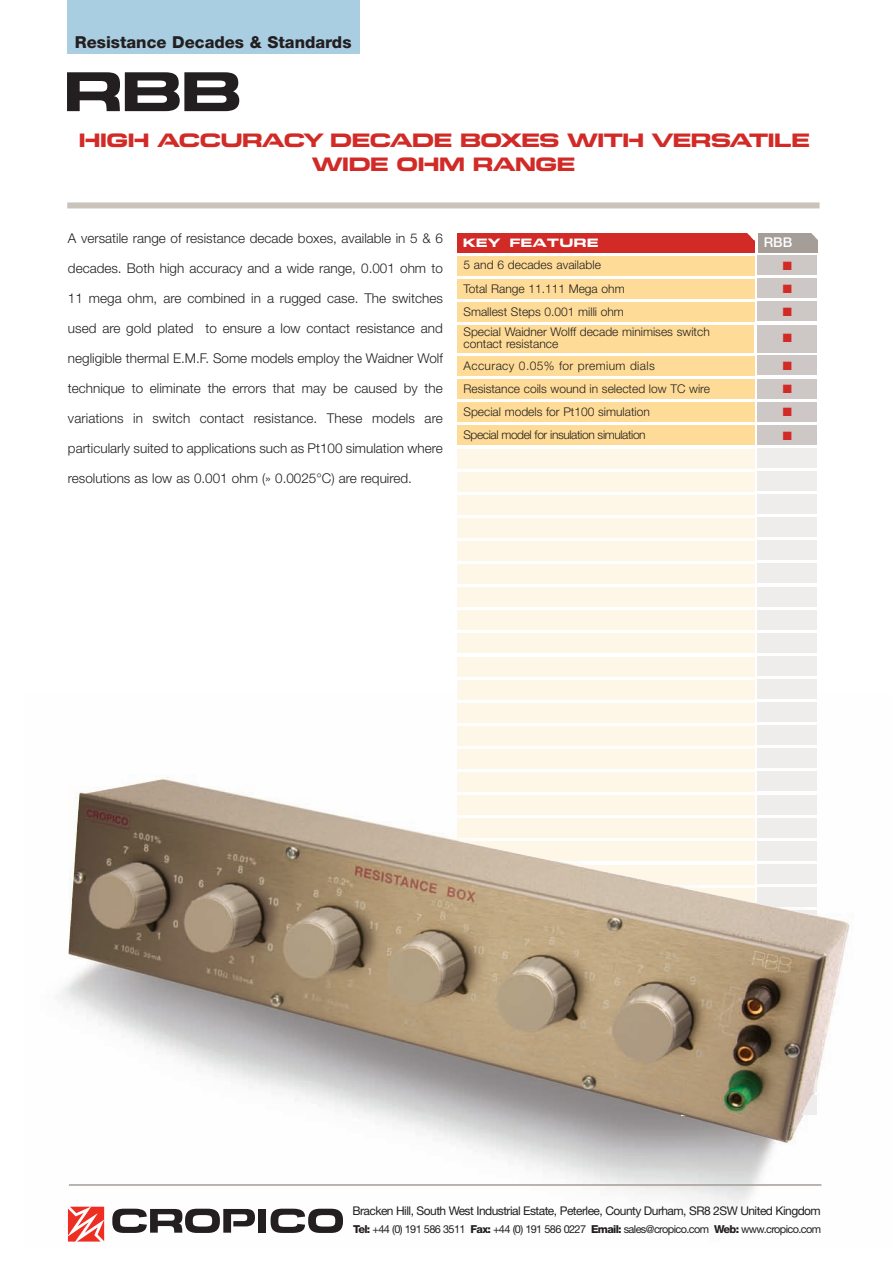
<style>
.page{position:relative;width:893px;height:1263px;background:#fff}
.page>*{position:absolute;margin:0;border:0;box-sizing:border-box;transform-origin:0 0}
.t1{font:55.5px "Seaward";color:#231f20}
.t2{font:19.2px/24px "Seaward";letter-spacing:-.055em;color:#d12a27;text-align:center}
.t3{font:800 16.5px "Helvetica Neue";color:#231f20}
.t4{font:300 13.5px "Helvetica Neue";color:#231f20}
.t5{font:500 13.5px "Helvetica Neue";color:#fff}
.t6{font:300 12px/12px "Helvetica Neue";color:#231f20}
.t7{font:12px "Helvetica Neue";letter-spacing:-.045em;color:#231f20}
.t8{font:300 12px "Helvetica Neue";letter-spacing:-.035em;color:#231f20}
.t9{font:300 12px "Helvetica Neue";letter-spacing:.035em;color:#231f20}
.t10{font:12px "Seaward";color:#fff}
.t11{font:12px "Zapf Dingbats";color:#d12a27}
.t12{font:10.95px "Helvetica Neue";letter-spacing:-.055em;color:#231f20}
.s1{font-weight:800}
</style>
<div class="page">
<img style="left:61px;top:695px;width:790px;height:547px">
<div style="left:67px;top:202px;width:753px;height:6px;background:#c9c3ba"></div>
<div style="left:67px;top:0;width:293px;height:54px;background:#a9cee2"></div>
<div style="left:457px;top:233px;width:297px;height:19px;background:#d12a27"></div>
<svg style="left:747px;top:233px;width:7px;height:7px"></svg>
<div style="left:758px;top:233px;width:59px;height:19px;background:#a59d98"></div>
<svg style="left:811px;top:233px;width:7px;height:7px"></svg>
<div style="left:457px;top:256px;width:297px;height:19px;background:#fedb96"></div>
<div style="left:758px;top:255px;width:59px;height:20px;background:#cdc8c5"></div>
<div style="left:457px;top:279px;width:297px;height:19px;background:#fedb96"></div>
<div style="left:758px;top:279px;width:59px;height:19px;background:#cdc8c5"></div>
<div style="left:457px;top:302px;width:297px;height:20px;background:#fedb96"></div>
<div style="left:758px;top:302px;width:59px;height:19px;background:#cdc8c5"></div>
<div style="left:457px;top:356px;width:297px;height:20px;background:#fedb96"></div>
<div style="left:758px;top:356px;width:59px;height:19px;background:#cdc8c5"></div>
<div style="left:457px;top:379px;width:297px;height:20px;background:#fedb96"></div>
<div style="left:758px;top:379px;width:59px;height:19px;background:#cdc8c5"></div>
<div style="left:457px;top:403px;width:297px;height:19px;background:#fedb96"></div>
<div style="left:758px;top:402px;width:59px;height:19px;background:#cdc8c5"></div>
<div style="left:457px;top:449px;width:297px;height:19px;background:#fef7e8"></div>
<div style="left:758px;top:448px;width:59px;height:19px;background:#eeedec"></div>
<div style="left:457px;top:325px;width:297px;height:28px;background:#fedb96"></div>
<div style="left:758px;top:325px;width:59px;height:28px;background:#cdc8c5"></div>
<div style="left:457px;top:426px;width:297px;height:19px;background:#fedb96"></div>
<div style="left:758px;top:425px;width:59px;height:19px;background:#cdc8c5"></div>
<div style="left:457px;top:472px;width:297px;height:19px;background:#fef7e8"></div>
<div style="left:758px;top:471px;width:59px;height:19px;background:#eeedec"></div>
<div style="left:457px;top:495px;width:297px;height:19px;background:#fef7e8"></div>
<div style="left:758px;top:494px;width:59px;height:20px;background:#eeedec"></div>
<div style="left:457px;top:518px;width:297px;height:19px;background:#fef7e8"></div>
<div style="left:758px;top:518px;width:59px;height:19px;background:#eeedec"></div>
<div style="left:457px;top:541px;width:297px;height:20px;background:#fef7e8"></div>
<div style="left:758px;top:541px;width:59px;height:19px;background:#eeedec"></div>
<div style="left:457px;top:564px;width:297px;height:20px;background:#fef7e8"></div>
<div style="left:758px;top:564px;width:59px;height:19px;background:#eeedec"></div>
<div style="left:457px;top:587px;width:297px;height:20px;background:#fef7e8"></div>
<div style="left:758px;top:587px;width:59px;height:19px;background:#eeedec"></div>
<div style="left:457px;top:611px;width:297px;height:19px;background:#fef7e8"></div>
<div style="left:758px;top:610px;width:59px;height:19px;background:#eeedec"></div>
<div style="left:457px;top:634px;width:297px;height:19px;background:#fef7e8"></div>
<div style="left:758px;top:633px;width:59px;height:19px;background:#eeedec"></div>
<div style="left:457px;top:657px;width:297px;height:19px;background:#fef7e8"></div>
<div style="left:758px;top:656px;width:59px;height:19px;background:#eeedec"></div>
<div style="left:457px;top:680px;width:297px;height:19px;background:#fef7e8"></div>
<div style="left:758px;top:679px;width:59px;height:19px;background:#eeedec"></div>
<div style="left:457px;top:703px;width:297px;height:19px;background:#fef7e8"></div>
<div style="left:758px;top:702px;width:59px;height:20px;background:#eeedec"></div>
<div style="left:457px;top:726px;width:297px;height:19px;background:#fef7e8"></div>
<div style="left:758px;top:726px;width:59px;height:19px;background:#eeedec"></div>
<div style="left:457px;top:749px;width:297px;height:20px;background:#fef7e8"></div>
<div style="left:758px;top:749px;width:59px;height:19px;background:#eeedec"></div>
<div style="left:457px;top:772px;width:297px;height:20px;background:#fef7e8"></div>
<div style="left:758px;top:772px;width:59px;height:19px;background:#eeedec"></div>
<div style="left:457px;top:795px;width:297px;height:20px;background:#fef7e8"></div>
<div style="left:758px;top:795px;width:59px;height:19px;background:#eeedec"></div>
<div style="left:457px;top:819px;width:297px;height:19px;background:#fef7e8"></div>
<div style="left:758px;top:818px;width:59px;height:19px;background:#eeedec"></div>
<svg style="left:457px;top:842px;width:297px;height:19px;background:#f5ecdd"></svg>
<div style="left:758px;top:841px;width:59px;height:19px;background:#eeedec"></div>
<svg style="left:457px;top:865px;width:297px;height:19px;background:#e2d6c5"></svg>
<div style="left:758px;top:864px;width:59px;height:19px;background:#eeedec"></div>
<svg style="left:457px;top:888px;width:297px;height:19px;background:#cebca6"></svg>
<div style="left:758px;top:887px;width:59px;height:19px;background:#eeedec"></div>
<svg style="left:457px;top:911px;width:297px;height:19px;background:#c3ae92"></svg>
<svg style="left:758px;top:910px;width:59px;height:20px"></svg>
<svg style="left:457px;top:934px;width:297px;height:19px;background:#bca582"></svg>
<svg style="left:758px;top:934px;width:59px;height:19px"></svg>
<svg style="left:457px;top:957px;width:297px;height:20px;background:#b39d7d"></svg>
<svg style="left:758px;top:957px;width:59px;height:19px"></svg>
<svg style="left:457px;top:980px;width:297px;height:20px;background:#a89477"></svg>
<svg style="left:758px;top:980px;width:59px;height:19px"></svg>
<svg style="left:457px;top:1003px;width:297px;height:20px;background:#a79276"></svg>
<svg style="left:758px;top:1003px;width:59px;height:19px"></svg>
<svg style="left:579px;top:1050px;width:175px;height:19px;background:#ac9373"></svg>
<svg style="left:758px;top:1049px;width:59px;height:19px"></svg>
<svg style="left:646px;top:1073px;width:108px;height:19px;background:#928b68"></svg>
<svg style="left:758px;top:1072px;width:59px;height:19px"></svg>
<svg style="left:681px;top:1096px;width:73px;height:19px"></svg>
<svg style="left:758px;top:1095px;width:59px;height:19px"></svg>
<svg style="left:457px;top:1026px;width:297px;height:20px;background:#a99376"></svg>
<svg style="left:758px;top:1026px;width:59px;height:19px"></svg>
<img style="left:162px;top:779px;width:249px;height:52px">
<hr style="left:69px;top:1184px;width:752px;height:2px;background:#a59d98">
<svg style="left:112px;top:1209px;width:143px;height:24px"></svg>
<div style="left:258px;top:1209px;width:8px;height:24px;background:#231f20"></div>
<svg style="left:271px;top:1209px;width:72px;height:24px"></svg>
<svg style="left:68px;top:1207px;width:36px;height:34px"></svg>
<p class="t3" style="left:75px;top:36px;width:278px">Resistance Decades &amp; Standards</p>
<h1 class="t1" style="left:63px;top:60px;width:182px">RBB</h1>
<h2 class="t2" style="left:78px;top:128px;width:733px">HIGH ACCURACY DECADE BOXES WITH VERSATILE<br>WIDE OHM RANGE</h2>
<p class="t4" style="left:68px;top:230px;width:376px">A versatile range of resistance decade boxes, available in 5 &amp; 6</p>
<p class="t4" style="left:68px;top:260px;width:376px">decades. Both high accuracy and a wide range, 0.001 ohm to</p>
<p class="t4" style="left:68px;top:290px;width:376px">11 mega ohm, are combined in a rugged case. The switches</p>
<p class="t4" style="left:68px;top:320px;width:376px">used are gold plated to ensure a low contact resistance and</p>
<p class="t4" style="left:68px;top:350px;width:376px">negligible thermal E.M.F. Some models employ the Waidner Wolf</p>
<p class="t4" style="left:68px;top:380px;width:376px">technique to eliminate the errors that may be caused by the</p>
<p class="t4" style="left:68px;top:410px;width:376px">variations in switch contact resistance. These models are</p>
<p class="t4" style="left:68px;top:440px;width:376px">particularly suited to applications such as Pt100 simulation where</p>
<p class="t4" style="left:68px;top:470px;width:345px">resolutions as low as 0.001 ohm (» 0.0025°C) are required.</p>
<p class="t10" style="left:463px;top:236px;width:137px">KEY FEATURE</p>
<p class="t5" style="left:764px;top:238px;width:30px">RBB</p>
<p class="t6" style="left:463px;top:259px;width:139px">5 and 6 decades available</p>
<p class="t11" style="left:783px;top:259px;width:11px">■</p>
<p class="t6" style="left:463px;top:282px;width:163px">Total Range 11.111 Mega ohm</p>
<p class="t11" style="left:783px;top:282px;width:11px">■</p>
<p class="t6" style="left:463px;top:305px;width:162px">Smallest Steps 0.001 milli ohm</p>
<p class="t11" style="left:783px;top:305px;width:11px">■</p>
<p class="t6" style="left:463px;top:326px;width:248px">Special Waidner Wolff decade minimises switch contact resistance</p>
<p class="t11" style="left:783px;top:331px;width:11px">■</p>
<p class="t9" style="left:463px;top:358px;width:193px">Accuracy 0.05% for premium dials</p>
<p class="t11" style="left:783px;top:359px;width:11px">■</p>
<p class="t6" style="left:463px;top:382px;width:248px">Resistance coils wound in selected low TC wire</p>
<p class="t11" style="left:783px;top:382px;width:11px">■</p>
<p class="t6" style="left:463px;top:405px;width:188px">Special models for Pt100 simulation</p>
<p class="t11" style="left:783px;top:405px;width:11px">■</p>
<p class="t8" style="left:463px;top:427px;width:184px">Special model for insulation simulation</p>
<p class="t11" style="left:783px;top:428px;width:11px">■</p>
<p class="t7" style="left:352px;top:1206px;width:470px">Bracken Hill, South West Industrial Estate, Peterlee, County Durham, SR8 2SW United Kingdom</p>
<p class="t12" style="left:353px;top:1225px;width:469px"><span class="s1">Tel:</span> +44 (0) 191 586 3511 <span class="s1">Fax:</span> +44 (0) 191 586 0227 <span class="s1">Email:</span> sales@cropico.com <span class="s1">Web:</span> www.cropico.com</p>
</div>
